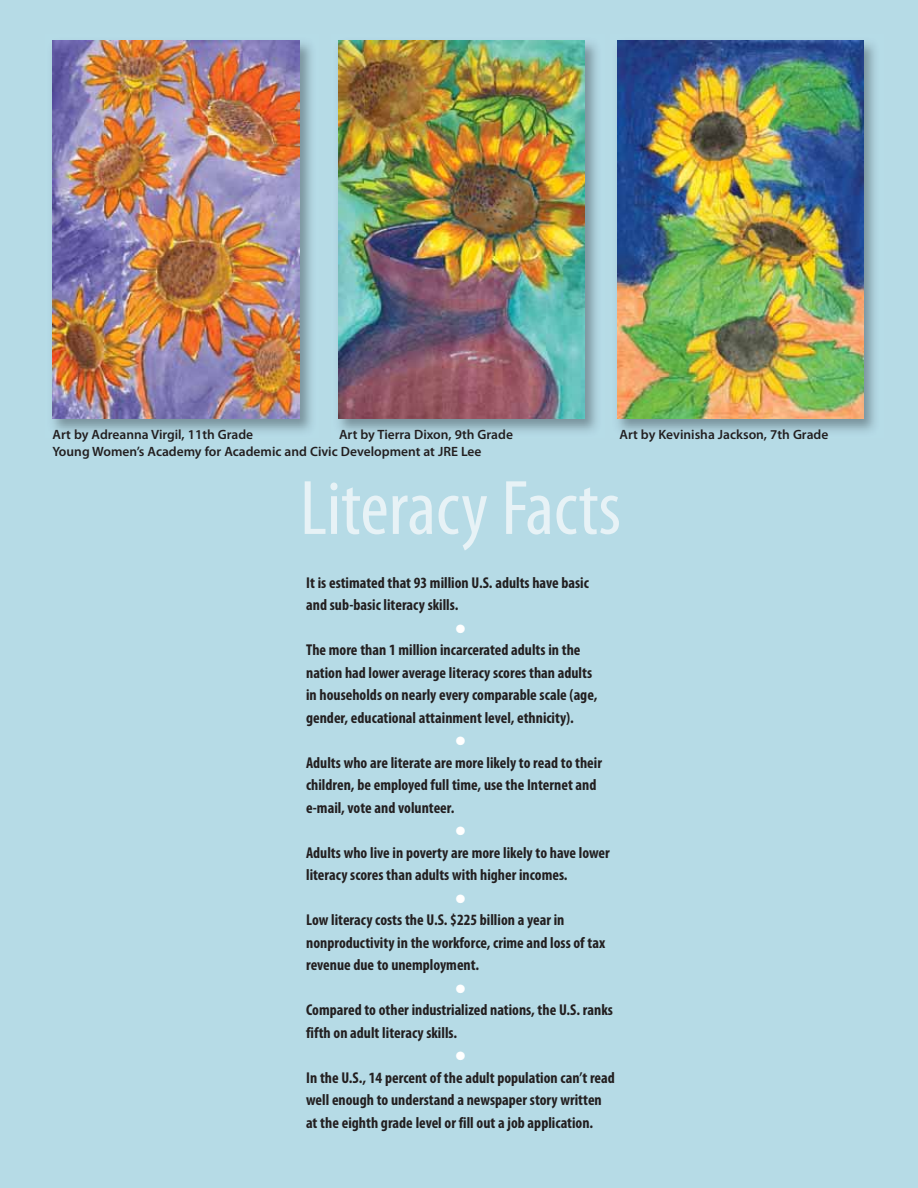
<style>
.page{position:relative;width:918px;height:1188px;background:#b6dbe6}
.page>*{position:absolute;margin:0;border:0;box-sizing:border-box;transform-origin:0 0}
.t1{font:condensed 78px "Myriad Pro";color:#e7f2f6}
.t2{font:700 condensed 15.75px/22.5px "Myriad Pro";color:#231f20}
.t3{font:600 13.5px "Myriad Pro";color:#231f20}
.t4{font:12px "Zapf Dingbats ITC";color:#fff}
</style>
<div class="page">
<img style="left:338px;top:43px;width:259px;height:389px">
<img style="left:338px;top:40px;width:247px;height:378px">
<img style="left:52px;top:40px;width:260px;height:392px">
<img style="left:52px;top:40px;width:247px;height:378px">
<img style="left:617px;top:40px;width:258px;height:392px">
<img style="left:617px;top:40px;width:246px;height:378px">
<p class="t3" style="left:52px;top:430px;width:202px">Art by Adreanna Virgil, 11th Grade</p>
<p class="t3" style="left:339px;top:430px;width:175px">Art by Tierra Dixon, 9th Grade</p>
<p class="t3" style="left:619px;top:430px;width:210px">Art by Kevinisha Jackson, 7th Grade</p>
<p class="t3" style="left:52px;top:446px;width:431px">Young Women’s Academy for Academic and Civic Development at JRE Lee</p>
<h1 class="t1" style="left:300px;top:461px;width:323px">Literacy Facts</h1>
<p class="t2" style="left:306px;top:573px;width:284px">It is estimated that 93 million U.S. adults have basic and sub-basic literacy skills.</p>
<p class="t4" style="left:456px;top:624px;width:11px">●</p>
<p class="t2" style="left:306px;top:640px;width:293px">The more than 1 million incarcerated adults in the nation had lower average literacy scores than adults in households on nearly every comparable scale (age, gender, educational attainment level, ethnicity).</p>
<p class="t4" style="left:456px;top:737px;width:11px">●</p>
<p class="t2" style="left:306px;top:753px;width:297px">Adults who are literate are more likely to read to their children, be employed full time, use the Internet and e-mail, vote and volunteer.</p>
<p class="t4" style="left:456px;top:827px;width:11px">●</p>
<p class="t2" style="left:306px;top:843px;width:305px">Adults who live in poverty are more likely to have lower literacy scores than adults with higher incomes.</p>
<p class="t4" style="left:456px;top:894px;width:11px">●</p>
<p class="t2" style="left:306px;top:910px;width:301px">Low literacy costs the U.S. $225 billion a year in nonproductivity in the workforce, crime and loss of tax revenue due to unemployment.</p>
<p class="t4" style="left:456px;top:984px;width:11px">●</p>
<p class="t2" style="left:306px;top:1000px;width:308px">Compared to other industrialized nations, the U.S. ranks fifth on adult literacy skills.</p>
<p class="t4" style="left:456px;top:1052px;width:11px">●</p>
<p class="t2" style="left:306px;top:1068px;width:310px">In the U.S., 14 percent of the adult population can’t read well enough to understand a newspaper story written at the eighth grade level or fill out a job application.</p>
</div>
